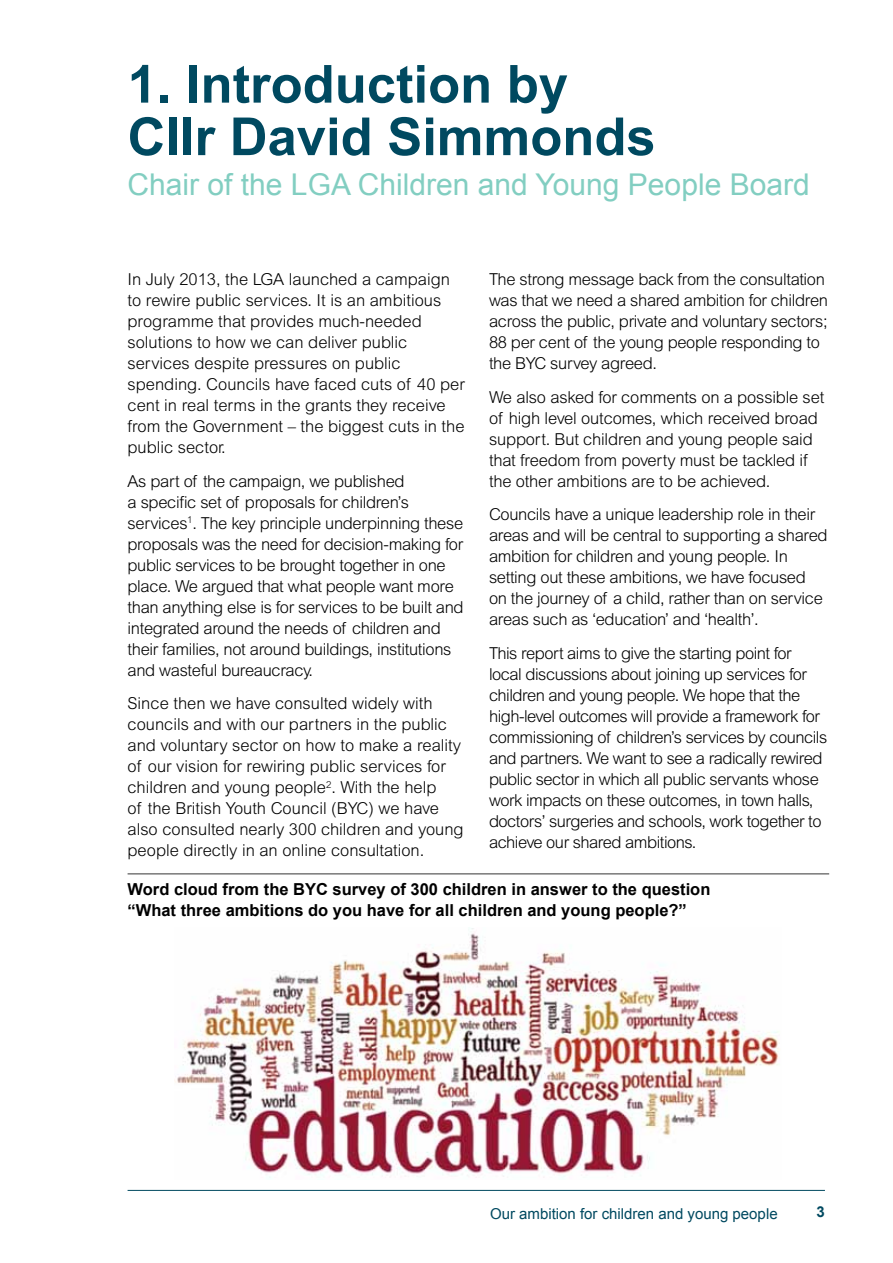
<style>
.page{position:relative;width:893px;height:1263px;background:#fff}
.page>*{position:absolute;margin:0;border:0;box-sizing:border-box;transform-origin:0 0}
.t1{font:700 52.5px/52.5px "Arial";color:#004960}
.t2{font:30px "Arial";color:#82cec1}
.t3{font:300 16.5px/21px "Arial MT Std";letter-spacing:-.02em;color:#000}
.t4{font:300 16.5px/21px "Arial MT Std";color:#000}
.t5{font:700 16.5px/21px "Arial";color:#000}
.t6{font:15px "Arial";color:#004960}
.t7{font:700 15px "Arial";color:#004960}
</style>
<div class="page">
<hr style="left:128px;top:1190px;width:697px;height:1px;background:#004960">
<img style="left:175px;top:928px;width:605px;height:251px">
<hr style="left:128px;top:873px;width:701px;height:1px;background:#000">
<h1 class="t1" style="left:128px;top:60px;width:530px">1. Introduction by<br>Cllr David Simmonds</h1>
<h2 class="t2" style="left:128px;top:165px;width:684px">Chair of the LGA Children and Young People Board</h2>
<p class="t4" style="left:128px;top:268px;width:339px">In July 2013, the LGA launched a campaign to rewire public services. It is an ambitious programme that provides much-needed solutions to how we can deliver public services despite pressures on public spending. Councils have faced cuts of 40 per cent in real terms in the grants they receive from the Government – the biggest cuts in the public sector.</p>
<p class="t3" style="left:128px;top:470px;width:338px">As part of the campaign, we published<br>a specific set of proposals for children’s services<sup>1</sup>. The key principle underpinning these proposals was the need for decision-making for public services to be brought together in one place. We argued that what people want more than anything else is for services to be built and integrated around the needs of children and their families, not around buildings, institutions and wasteful bureaucracy.</p>
<p class="t4" style="left:128px;top:693px;width:338px">Since then we have consulted widely with councils and with our partners in the public and voluntary sector on how to make a reality of our vision for rewiring public services for children and young people<sup>2</sup>. With the help<br>of the British Youth Council (BYC) we have also consulted nearly 300 children and young people directly in an online consultation.</p>
<p class="t3" style="left:489px;top:268px;width:341px">The strong message back from the consultation was that we need a shared ambition for children across the public, private and voluntary sectors; 88 per cent of the young people responding to the BYC survey agreed.</p>
<p class="t3" style="left:489px;top:386px;width:337px">We also asked for comments on a possible set of high level outcomes, which received broad support. But children and young people said that freedom from poverty must be tackled if the other ambitions are to be achieved.</p>
<p class="t3" style="left:489px;top:504px;width:340px">Councils have a unique leadership role in their areas and will be central to supporting a shared ambition for children and young people. In setting out these ambitions, we have focused on the journey of a child, rather than on service areas such as ‘education’ and ‘health’.</p>
<p class="t3" style="left:489px;top:643px;width:340px">This report aims to give the starting point for local discussions about joining up services for children and young people. We hope that the high-level outcomes will provide a framework for commissioning of children’s services by councils and partners. We want to see a radically rewired public sector in which all public servants whose work impacts on these outcomes, in town halls, doctors’ surgeries and schools, work together to achieve our shared ambitions.</p>
<p class="t5" style="left:128px;top:879px;width:584px">Word cloud from the BYC survey of 300 children in answer to the question “What three ambitions do you have for all children and young people?”</p>
<p class="t6" style="left:490px;top:1203px;width:289px">Our ambition for children and young people</p>
<p class="t7" style="left:817px;top:1202px;width:10px">3</p>
</div>
